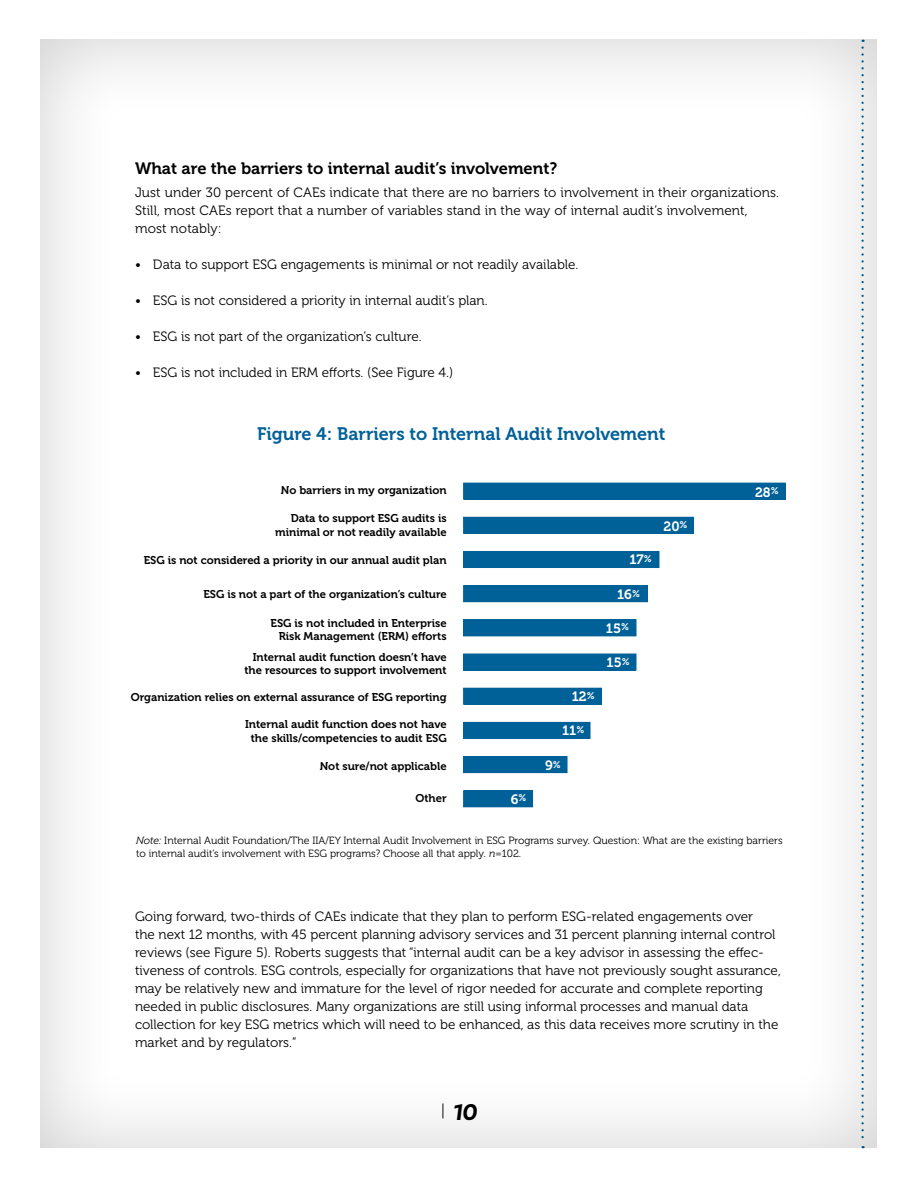
<style>
.page{position:relative;width:918px;height:1188px;background:#fff}
.page>*{position:absolute;margin:0;border:0;box-sizing:border-box;transform-origin:0 0}
.t1{font:italic 700 24px "Basic Sans";color:#000}
.t2{font:18px "Museo 700";color:#006198}
.t3{font:16.5px "Museo 700";color:#000}
.t4{font:13.5px/18px "Museo 300";color:#000}
.t5{font:13.5px "Museo 700";letter-spacing:-.005em;color:#fff}
.t6{font:11.25px/13.5px "Museo 700";color:#000;text-align:right}
.t7{font:10.5px/13.5px "Museo 300";color:#000}
.s1{font-style:italic}
</style>
<div class="page">
<div style="left:27px;top:29px;width:863px;height:1120px;background:#000;opacity:.2"></div>
<div style="left:464px;top:483px;width:321px;height:16px;background:#006198"></div>
<div style="left:464px;top:517px;width:229px;height:16px;background:#006198"></div>
<div style="left:463px;top:517px;width:231px;height:17px;border:1px solid #006198"></div>
<div style="left:464px;top:551px;width:195px;height:17px;background:#006198"></div>
<div style="left:464px;top:586px;width:183px;height:16px;background:#006198"></div>
<div style="left:463px;top:585px;width:185px;height:17px;border:1px solid #006198"></div>
<div style="left:464px;top:620px;width:172px;height:16px;background:#006198"></div>
<div style="left:464px;top:654px;width:172px;height:16px;background:#006198"></div>
<div style="left:464px;top:688px;width:138px;height:16px;background:#006198"></div>
<div style="left:463px;top:688px;width:139px;height:17px;border:1px solid #006198"></div>
<div style="left:464px;top:722px;width:126px;height:16px;background:#006198"></div>
<div style="left:463px;top:722px;width:127px;height:17px;border:1px solid #006198"></div>
<div style="left:464px;top:757px;width:103px;height:16px;background:#006198"></div>
<div style="left:463px;top:756px;width:104px;height:17px;border:1px solid #006198"></div>
<div style="left:464px;top:791px;width:69px;height:16px;background:#006198"></div>
<div style="left:463px;top:790px;width:70px;height:17px;border:1px solid #006198"></div>
<svg style="left:861px;top:48px;width:3px;height:1100px"></svg>
<p class="t3" style="left:135px;top:159px;width:424px">What are the barriers to internal audit’s involvement?</p>
<p class="t4" style="left:135px;top:184px;width:646px">Just under 30 percent of CAEs indicate that there are no barriers to involvement in their organizations.<br>Still, most CAEs report that a number of variables stand in the way of internal audit’s involvement, most notably:</p>
<p class="t4" style="left:135px;top:256px;width:445px">• Data to support ESG engagements is minimal or not readily available.</p>
<p class="t4" style="left:135px;top:292px;width:354px">• ESG is not considered a priority in internal audit’s plan.</p>
<p class="t4" style="left:135px;top:328px;width:288px">• ESG is not part of the organization’s culture.</p>
<p class="t4" style="left:135px;top:364px;width:320px">• ESG is not included in ERM efforts. (See Figure 4.)</p>
<h2 class="t2" style="left:257px;top:423px;width:410px">Figure 4: Barriers to Internal Audit Involvement</h2>
<p class="t6" style="left:281px;top:483px;width:167px">No barriers in my organization</p>
<p class="t6" style="left:275px;top:512px;width:173px">Data to support ESG audits is minimal or not readily available</p>
<p class="t6" style="left:144px;top:554px;width:304px">ESG is not considered a priority in our annual audit plan</p>
<p class="t6" style="left:203px;top:588px;width:245px">ESG is not a part of the organization’s culture</p>
<p class="t6" style="left:271px;top:616px;width:178px">ESG is not included in Enterprise<br>Risk Management (ERM) efforts</p>
<p class="t6" style="left:245px;top:650px;width:204px">Internal audit function doesn’t have the resources to support involvement</p>
<p class="t6" style="left:131px;top:691px;width:317px">Organization relies on external assurance of ESG reporting</p>
<p class="t6" style="left:245px;top:718px;width:203px;text-align:center">Internal audit function does not have the skills/competencies to audit ESG</p>
<p class="t6" style="left:320px;top:760px;width:128px">Not sure/not applicable</p>
<p class="t6" style="left:416px;top:792px;width:33px">Other</p>
<p class="t5" style="left:755px;top:485px;width:25px">28<sup>%</sup></p>
<p class="t5" style="left:664px;top:518px;width:25px">20<sup>%</sup></p>
<p class="t5" style="left:630px;top:552px;width:24px">17<sup>%</sup></p>
<p class="t5" style="left:617px;top:587px;width:24px">16<sup>%</sup></p>
<p class="t5" style="left:606px;top:621px;width:25px">15<sup>%</sup></p>
<p class="t5" style="left:607px;top:655px;width:25px">15<sup>%</sup></p>
<p class="t5" style="left:572px;top:689px;width:24px">12<sup>%</sup></p>
<p class="t5" style="left:562px;top:723px;width:24px">11<sup>%</sup></p>
<p class="t5" style="left:545px;top:758px;width:17px">9<sup>%</sup></p>
<p class="t5" style="left:511px;top:792px;width:17px">6<sup>%</sup></p>
<p class="t7" style="left:136px;top:834px;width:648px"><span class="s1">Note:</span> Internal Audit Foundation/The IIA/EY Internal Audit Involvement in ESG Programs survey. Question: What are the existing barriers to internal audit’s involvement with ESG programs? Choose all that apply<span class="s1">. n</span>=102.</p>
<p class="t4" style="left:135px;top:908px;width:647px">Going forward, two-thirds of CAEs indicate that they plan to perform ESG-related engagements over<br>the next 12 months, with 45 percent planning advisory services and 31 percent planning internal control reviews (see Figure 5). Roberts suggests that “internal audit can be a key advisor in assessing the effec&shy;tiveness of controls. ESG controls, especially for organizations that have not previously sought assurance, may be relatively new and immature for the level of rigor needed for accurate and complete reporting needed in public disclosures. Many organizations are still using informal processes and manual data collection for key ESG metrics which will need to be enhanced, as this data receives more scrutiny in the market and by regulators.”</p>
<h1 class="t1" style="left:441px;top:1097px;width:37px"><sup>|</sup> 10</h1>
</div>
